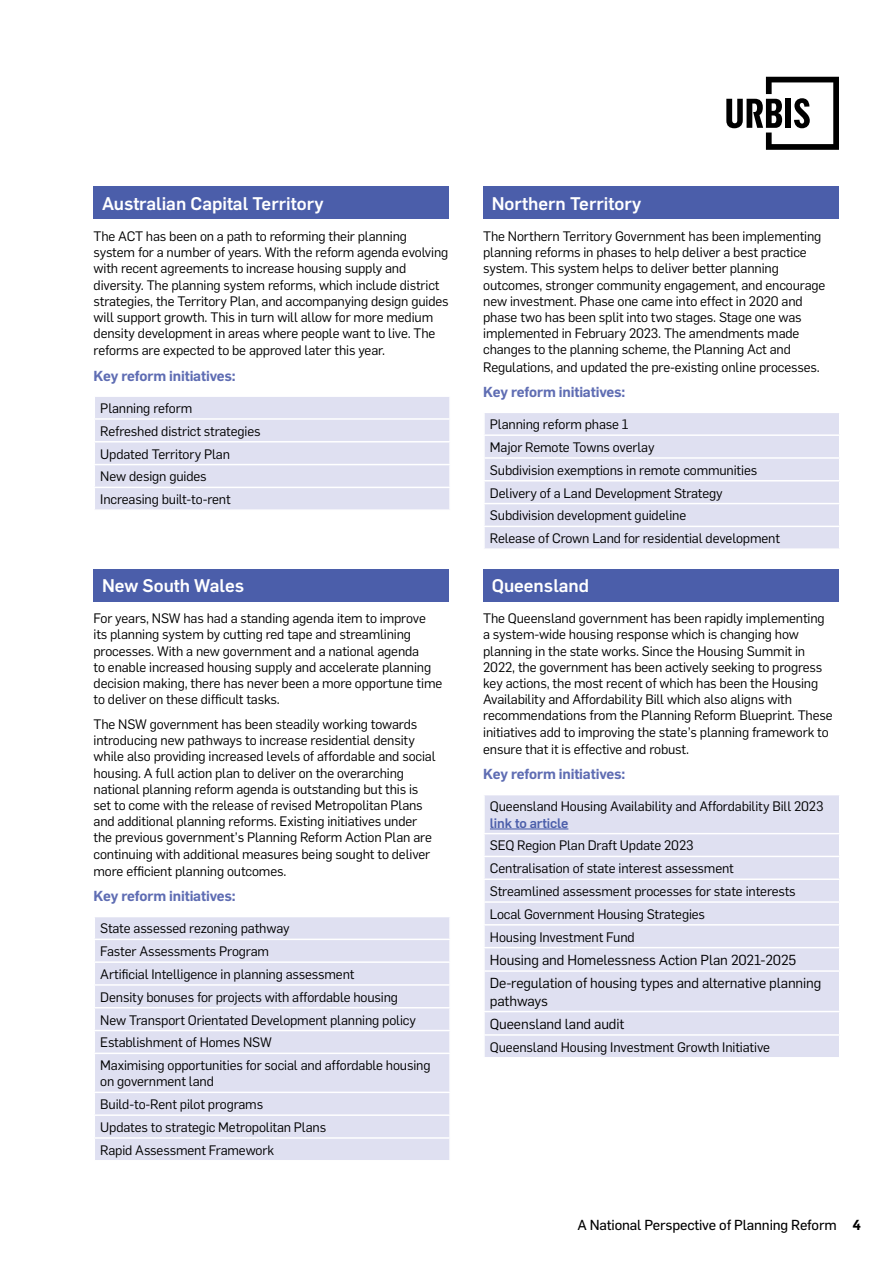
<style>
.page{position:relative;width:893px;height:1263px;background:#fff}
.page>*{position:absolute;margin:0;border:0;box-sizing:border-box;transform-origin:0 0}
.t1{font:500 18px "Flama";color:#fff}
.t2{font:14.25px/23.4px "Flama";letter-spacing:-.01em;color:#000}
.t3{font:600 14.25px "Flama";letter-spacing:-.01em;color:#5f6db3}
.t4{font:14.25px "Flama Basic";letter-spacing:-.01em;color:#000}
.t5{font:13.5px/16.4px "Flama";letter-spacing:-.01em;color:#000}
.t6{font:500 13.5px "Flama";letter-spacing:-.01em;color:#4b5eaa}
.s1{font-family:"Flama";font-weight:600}
</style>
<div class="page">
<svg style="left:95px;top:397px;width:355px;height:112px;background:#e0e1f1"></svg>
<hr style="left:449px;top:488px;width:2px;height:21px;background:#fff">
<div style="left:94px;top:186px;width:355px;height:33px;background:#4b5eaa"></div>
<svg style="left:726px;top:77px;width:113px;height:73px"></svg>
<div style="left:95px;top:917px;width:354px;height:243px;background:#dfe0f1"></div>
<hr style="left:94px;top:938px;width:357px;height:2px;background:#fff">
<hr style="left:94px;top:961px;width:357px;height:2px;background:#fff">
<hr style="left:94px;top:984px;width:357px;height:2px;background:#fff">
<hr style="left:94px;top:1007px;width:357px;height:1px;background:#fff">
<hr style="left:94px;top:1030px;width:357px;height:1px;background:#fff">
<hr style="left:94px;top:1052px;width:357px;height:2px;background:#fff">
<hr style="left:94px;top:1091px;width:357px;height:2px;background:#fff">
<hr style="left:94px;top:1114px;width:357px;height:2px;background:#fff">
<hr style="left:94px;top:1137px;width:357px;height:2px;background:#fff">
<div style="left:94px;top:569px;width:355px;height:32px;background:#4b5eaa"></div>
<div style="left:485px;top:413px;width:354px;height:135px;background:#dfe0f1"></div>
<hr style="left:483px;top:434px;width:357px;height:2px;background:#fff">
<hr style="left:483px;top:457px;width:357px;height:2px;background:#fff">
<hr style="left:483px;top:480px;width:357px;height:1px;background:#fff">
<hr style="left:483px;top:503px;width:357px;height:1px;background:#fff">
<hr style="left:483px;top:526px;width:357px;height:1px;background:#fff">
<div style="left:483px;top:186px;width:356px;height:33px;background:#4b5eaa"></div>
<div style="left:485px;top:795px;width:354px;height:262px;background:#dfe0f1"></div>
<hr style="left:483px;top:833px;width:357px;height:1px;background:#fff">
<hr style="left:483px;top:856px;width:357px;height:1px;background:#fff">
<hr style="left:483px;top:878px;width:357px;height:2px;background:#fff">
<hr style="left:483px;top:901px;width:357px;height:2px;background:#fff">
<hr style="left:483px;top:924px;width:357px;height:1px;background:#fff">
<hr style="left:483px;top:947px;width:357px;height:1px;background:#fff">
<hr style="left:483px;top:970px;width:357px;height:2px;background:#fff">
<hr style="left:483px;top:1011px;width:357px;height:1px;background:#fff">
<hr style="left:483px;top:1034px;width:357px;height:2px;background:#fff">
<hr style="left:490px;top:828px;width:78px;height:1px;background:#4b5eaa">
<div style="left:483px;top:569px;width:356px;height:32px;background:#4b5eaa"></div>
<h1 class="t1" style="left:102px;top:190px;width:223px">Australian Capital Territory</h1>
<p class="t5" style="left:94px;top:227px;width:357px">The ACT has been on a path to reforming their planning system for a number of years. With the reform agenda evolving with recent agreements to increase housing supply and diversity. The planning system reforms, which include district strategies, the Territory Plan, and accompanying design guides will support growth. This in turn will allow for more medium density development in areas where people want to live. The reforms are expected to be approved later this year.</p>
<p class="t3" style="left:94px;top:365px;width:144px">Key reform initiatives:</p>
<p class="t5" style="left:100px;top:396px;width:162px;line-height:22.8px">Planning reform<br>Refreshed district strategies<br>Updated Territory Plan<br>New design guides<br>Increasing built-to-rent</p>
<h1 class="t1" style="left:102px;top:572px;width:144px">New South Wales</h1>
<p class="t5" style="left:94px;top:610px;width:350px">For years, NSW has had a standing agenda item to improve its planning system by cutting red tape and streamlining processes. With a new government and a national agenda<br>to enable increased housing supply and accelerate planning decision making, there has never been a more opportune time to deliver on these difficult tasks.</p>
<p class="t5" style="left:94px;top:715px;width:344px">The NSW government has been steadily working towards introducing new pathways to increase residential density while also providing increased levels of affordable and social housing. A full action plan to deliver on the overarching national planning reform agenda is outstanding but this is set to come with the release of revised Metropolitan Plans and additional planning reforms. Existing initiatives under the previous government’s Planning Reform Action Plan are continuing with additional measures being sought to deliver more efficient planning outcomes.</p>
<p class="t3" style="left:94px;top:885px;width:144px">Key reform initiatives:</p>
<p class="t5" style="left:100px;top:916px;width:332px;line-height:22.8px">State assessed rezoning pathway<br>Faster Assessments Program<br>Artificial Intelligence in planning assessment<br>Density bonuses for projects with affordable housing<br>New Transport Orientated Development planning policy Establishment of Homes NSW<br>Maximising opportunities for social and affordable housing</p>
<p class="t5" style="left:100px;top:1069px;width:227px;line-height:22.8px">on government land<br>Build-to-Rent pilot programs<br>Updates to strategic Metropolitan Plans<br>Rapid Assessment Framework</p>
<h1 class="t1" style="left:492px;top:190px;width:151px">Northern Territory</h1>
<p class="t5" style="left:483px;top:227px;width:344px">The Northern Territory Government has been implementing planning reforms in phases to help deliver a best practice system. This system helps to deliver better planning outcomes, stronger community engagement, and encourage new investment. Phase one came into effect in 2020 and phase two has been split into two stages. Stage one was implemented in February 2023. The amendments made changes to the planning scheme, the Planning Act and Regulations, and updated the pre-existing online processes.</p>
<p class="t3" style="left:483px;top:381px;width:144px">Key reform initiatives:</p>
<p class="t5" style="left:490px;top:412px;width:292px;line-height:22.8px">Planning reform phase 1<br>Major Remote Towns overlay<br>Subdivision exemptions in remote communities Delivery of a Land Development Strategy Subdivision development guideline<br>Release of Crown Land for residential development</p>
<h1 class="t1" style="left:492px;top:572px;width:99px">Queensland</h1>
<p class="t5" style="left:483px;top:610px;width:351px">The Queensland government has been rapidly implementing a system-wide housing response which is changing how planning in the state works. Since the Housing Summit in 2022, the government has been actively seeking to progress key actions, the most recent of which has been the Housing Availability and Affordability Bill which also aligns with recommendations from the Planning Reform Blueprint. These initiatives add to improving the state’s planning framework to ensure that it is effective and robust.</p>
<p class="t3" style="left:483px;top:764px;width:144px">Key reform initiatives:</p>
<p class="t5" style="left:490px;top:798px;width:335px">Queensland Housing Availability and Affordability Bill 2023</p>
<p class="t6" style="left:490px;top:813px;width:80px">link to article</p>
<p class="t5" style="left:490px;top:833px;width:307px;line-height:22.8px">SEQ Region Plan Draft Update 2023<br>Centralisation of state interest assessment Streamlined assessment processes for state interests Local Government Housing Strategies<br>Housing Investment Fund</p>
<p class="t2" style="left:490px;top:947px;width:333px">Housing and Homelessness Action Plan 2021-2025<br>De-regulation of housing types and alternative planning</p>
<p class="t2" style="left:490px;top:988px;width:136px">pathways<br>Queensland land audit</p>
<p class="t5" style="left:490px;top:1038px;width:282px">Queensland Housing Investment Growth Initiative</p>
<p class="t4" style="left:577px;top:1214px;width:285px">A National Perspective of Planning Reform <span class="s1">4</span></p>
</div>
